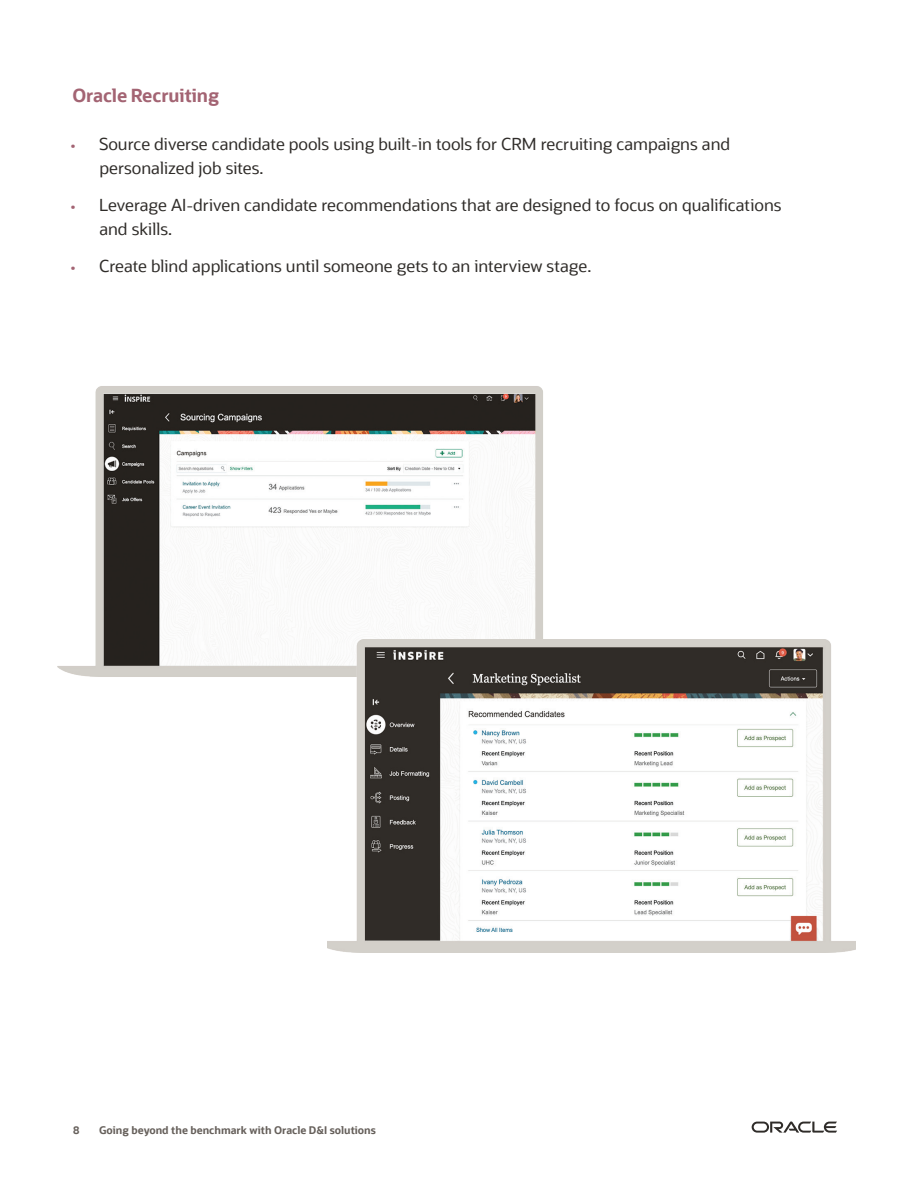
<style>
.page{position:relative;width:918px;height:1188px;background:#fff}
.page>*{position:absolute;margin:0;border:0;box-sizing:border-box;transform-origin:0 0}
.t1{font:700 18px "Oracle Sans";letter-spacing:-.005em;color:#a36473}
.t2{font:16.5px/24px "Oracle Sans";color:#2f2c29}
.t3{font:700 10.5px "Oracle Sans";color:#66605b}
.s1{font-size:15px;color:#a36473}
</style>
<div class="page">
<svg style="left:752px;top:1121px;width:85px;height:12px"></svg>
<img style="left:57px;top:386px;width:486px;height:291px">
<img style="left:327px;top:639px;width:528px;height:313px">
<p class="t1" style="left:72px;top:84px;width:148px">Oracle Recruiting</p>
<p class="t2" style="left:100px;top:132px;width:632px;text-indent:-29px"><span class="s1">•</span> Source diverse candidate pools using built-in tools for CRM recruiting campaigns and personalized job sites.</p>
<p class="t2" style="left:99px;top:193px;width:684px;text-indent:-29px"><span class="s1">•</span> Leverage AI-driven candidate recommendations that are designed to focus on qualifications and skills.</p>
<p class="t2" style="left:71px;top:254px;width:522px"><span class="s1">•</span> Create blind applications until someone gets to an interview stage.</p>
<p class="t3" style="left:73px;top:1124px;width:8px">8</p>
<p class="t3" style="left:99px;top:1124px;width:278px">Going beyond the benchmark with Oracle D&amp;I solutions</p>
</div>
